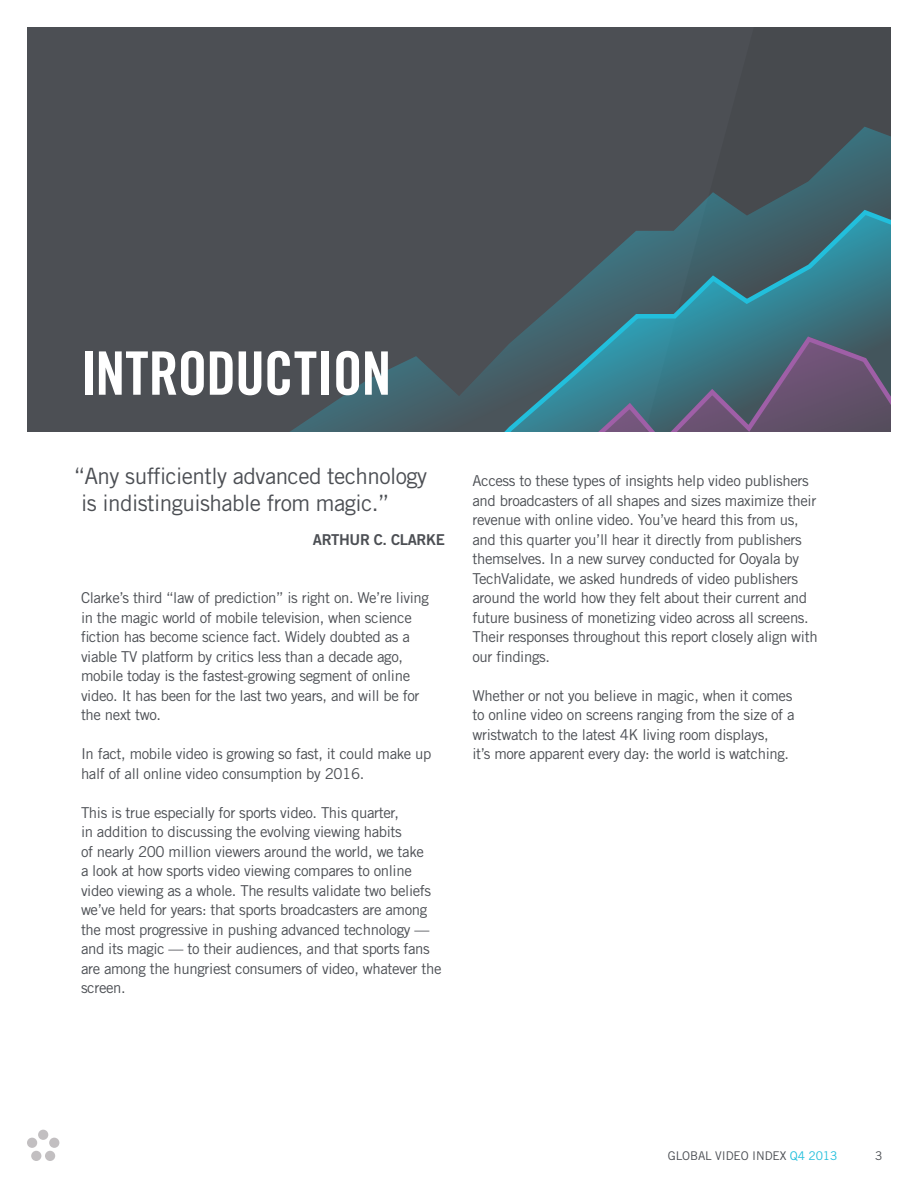
<style>
.page{position:relative;width:918px;height:1188px;background:#fff}
.page>*{position:absolute;margin:0;border:0;box-sizing:border-box;transform-origin:0 0}
.Section_Title{font:60px "Trade Gothic Bold Cond Twenty";letter-spacing:-.02em;color:#fff}
.t1{font:22.5px/27px "Trade Gothic";letter-spacing:-.025em;color:#4c4f54}
.Paragraph{font:15px/19.5px "Trade Gothic";letter-spacing:-.025em;color:#4c4f54}
.t2{font:15px "Trade Gothic Bold Two";letter-spacing:-.025em;color:#4c4f54}
.t3{font:12px "Trade Gothic";letter-spacing:-.01em;color:#4c4f54}
.s1{color:#22bfdc}
</style>
<div class="page">
<div style="left:38px;top:1130px;width:10px;height:10px;background:#c2bfc1;border-radius:50%"></div>
<div style="left:27px;top:1138px;width:10px;height:10px;background:#c2bfc1;border-radius:50%"></div>
<div style="left:31px;top:1151px;width:10px;height:10px;background:#c2bfc1;border-radius:50%"></div>
<div style="left:45px;top:1151px;width:10px;height:10px;background:#c2bfc1;border-radius:50%"></div>
<div style="left:49px;top:1138px;width:10px;height:10px;background:#c2bfc1;border-radius:50%"></div>
<div style="left:27px;top:27px;width:864px;height:405px;background:#4c4f54"></div>
<svg style="left:698px;top:127px;width:193px;height:80px"></svg>
<svg style="left:290px;top:207px;width:601px;height:225px"></svg>
<p class="Section_Title" style="left:81px;top:337px;width:312px">INTRODUCTION</p>
<p class="t1" style="left:81px;top:462px;width:348px;text-indent:-7px">“Any sufficiently advanced technology is indistinguishable from magic.”</p>
<p class="t2" style="left:313px;top:530px;width:134px">ARTHUR C. CLARKE</p>
<p class="Paragraph" style="left:81px;top:588px;width:350px">Clarke’s third “law of prediction” is right on. We’re living in the magic world of mobile television, when science fiction has become science fact. Widely doubted as a viable TV platform by critics less than a decade ago, mobile today is the fastest-growing segment of online video. It has been for the last two years, and will be for the next two.</p>
<p class="Paragraph" style="left:81px;top:744px;width:352px">In fact, mobile video is growing so fast, it could make up half of all online video consumption by 2016.</p>
<p class="Paragraph" style="left:81px;top:802px;width:362px">This is true especially for sports video. This quarter,<br>in addition to discussing the evolving viewing habits<br>of nearly 200 million viewers around the world, we take<br>a look at how sports video viewing compares to online video viewing as a whole. The results validate two beliefs we’ve held for years: that sports broadcasters are among the most progressive in pushing advanced technology — and its magic — to their audiences, and that sports fans are among the hungriest consumers of video, whatever the screen.</p>
<p class="Paragraph" style="left:472px;top:471px;width:347px">Access to these types of insights help video publishers and broadcasters of all shapes and sizes maximize their revenue with online video. You’ve heard this from us, and this quarter you’ll hear it directly from publishers themselves. In a new survey conducted for Ooyala by TechValidate, we asked hundreds of video publishers around the world how they felt about their current and future business of monetizing video across all screens.<br>Their responses throughout this report closely align with our findings.</p>
<p class="Paragraph" style="left:472px;top:685px;width:324px">Whether or not you believe in magic, when it comes to online video on screens ranging from the size of a wristwatch to the latest 4K living room displays,<br>it’s more apparent every day: the world is watching.</p>
<p class="t3" style="left:668px;top:1148px;width:171px">GLOBAL VIDEO INDEX <span class="s1">Q4 2013</span></p>
<p class="t3" style="left:875px;top:1148px;width:9px">3</p>
</div>
